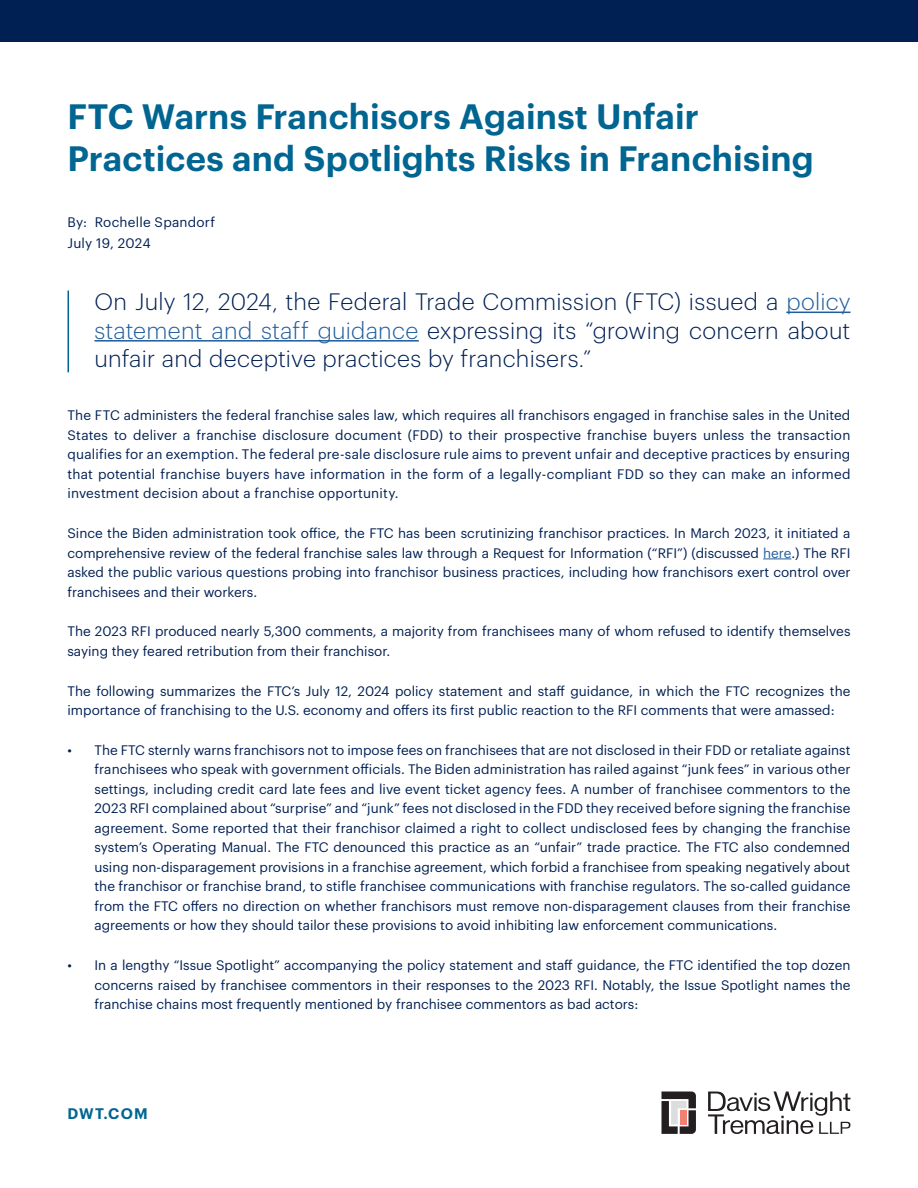
<style>
.page{position:relative;width:918px;height:1188px;background:#fff}
.page>*{position:absolute;margin:0;border:0;box-sizing:border-box;transform-origin:0 0}
.t1{font:600 34.5px/42px "Graphik";letter-spacing:.005em;color:#006591}
.t2{font:300 23.25px/28.5px "Graphik";letter-spacing:.01em;color:#002053;text-align:justify}
.t3{font:600 15px "Graphik";letter-spacing:.08em;color:#006591}
.t4{font:13.5px/19.5px "Graphik";color:#002053;text-align:justify}
.s1{color:#215e9f}
</style>
<div class="page">
<svg style="left:662px;top:1092px;width:34px;height:42px"></svg>
<svg style="left:708px;top:1091px;width:142px;height:43px"></svg>
<div style="left:0;top:0;width:918px;height:41px;background:#002053"></div>
<hr style="left:786px;top:312px;width:65px;height:1px;background:#215e9f">
<hr style="left:94px;top:340px;width:325px;height:2px;background:#215e9f">
<svg style="left:763px;top:558px;width:28px;height:1px"></svg>
<hr style="left:68px;top:291px;width:1px;height:81px;background:#006591">
<h1 class="t1" style="left:68px;top:92px;width:748px">FTC Warns Franchisors Against Unfair<br>Practices and Spotlights Risks in Franchising</h1>
<p class="t4" style="left:68px;top:211px;width:149px">By: Rochelle Spandorf</p>
<p class="t4" style="left:68px;top:232px;width:85px">July 19, 2024</p>
<p class="t2" style="left:94px;top:286px;width:758px">On July 12, 2024, the Federal Trade Commission (FTC) issued a <span class="s1">policy statement and staff guidance</span> expressing its “growing concern about unfair and deceptive practices by franchisers.”</p>
<p class="t4" style="left:68px;top:405px;width:785px">The FTC administers the federal franchise sales law, which requires all franchisors engaged in franchise sales in the United States to deliver a franchise disclosure document (FDD) to their prospective franchise buyers unless the transaction qualifies for an exemption. The federal pre-sale disclosure rule aims to prevent unfair and deceptive practices by ensuring that potential franchise buyers have information in the form of a legally-compliant FDD so they can make an informed investment decision about a franchise opportunity.</p>
<p class="t4" style="left:67px;top:522px;width:785px">Since the Biden administration took office, the FTC has been scrutinizing franchisor practices. In March 2023, it initiated a comprehensive review of the federal franchise sales law through a Request for Information (“RFI”) (discussed <span class="s1">here</span>.) The RFI asked the public various questions probing into franchisor business practices, including how franchisors exert control over franchisees and their workers.</p>
<p class="t4" style="left:67px;top:621px;width:784px">The 2023 RFI produced nearly 5,300 comments, a majority from franchisees many of whom refused to identify themselves saying they feared retribution from their franchisor.</p>
<p class="t4" style="left:67px;top:680px;width:784px">The following summarizes the FTC’s July 12, 2024 policy statement and staff guidance, in which the FTC recognizes the importance of franchising to the U.S. economy and offers its first public reaction to the RFI comments that were amassed:</p>
<p class="t4" style="left:94px;top:739px;width:758px;text-indent:-27px">• The FTC sternly warns franchisors not to impose fees on franchisees that are not disclosed in their FDD or retaliate against franchisees who speak with government officials. The Biden administration has railed against “junk fees” in various other settings, including credit card late fees and live event ticket agency fees. A number of franchisee commentors to the 2023 RFI complained about “surprise” and “junk” fees not disclosed in the FDD they received before signing the franchise agreement. Some reported that their franchisor claimed a right to collect undisclosed fees by changing the franchise system’s Operating Manual. The FTC denounced this practice as an “unfair” trade practice. The FTC also condemned using non-disparagement provisions in a franchise agreement, which forbid a franchisee from speaking negatively about the franchisor or franchise brand, to stifle franchisee communications with franchise regulators. The so-called guidance from the FTC offers no direction on whether franchisors must remove non-disparagement clauses from their franchise agreements or how they should tailor these provisions to avoid inhibiting law enforcement communications.</p>
<p class="t4" style="left:94px;top:954px;width:758px;text-indent:-27px">• In a lengthy “Issue Spotlight” accompanying the policy statement and staff guidance, the FTC identified the top dozen concerns raised by franchisee commentors in their responses to the 2023 RFI. Notably, the Issue Spotlight names the franchise chains most frequently mentioned by franchisee commentors as bad actors:</p>
<p class="t3" style="left:68px;top:1102px;width:82px">DWT.COM</p>
</div>
